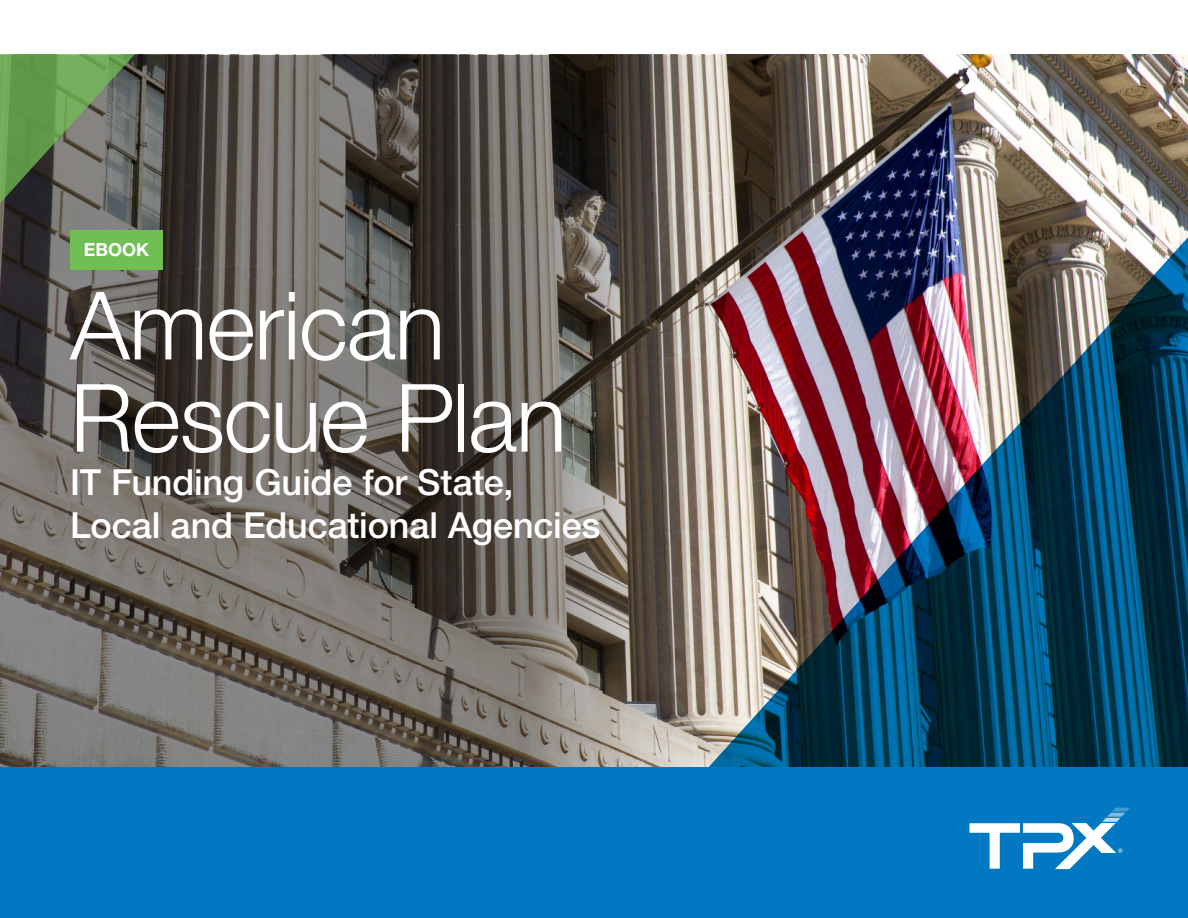
<style>
.page{position:relative;width:1188px;height:918px;background:#fff}
.page>*{position:absolute;margin:0;border:0;box-sizing:border-box;transform-origin:0 0}
.t1{font:300 94.35px/92.2px "Helvetica Neue LT Std";letter-spacing:-.015em;color:#fff}
.t2{font:500 36px/43.2px "Helvetica Neue LT Std";letter-spacing:-.005em;color:#fff}
.t3{font:700 18px "Helvetica Neue LT Std";color:#fff}
</style>
<div class="page">
<svg style="left:0;top:55px;width:706px;height:713px;background:#67625c"></svg>
<img style="left:706px;top:54px;width:482px;height:714px">
<div style="left:0;top:768px;width:1188px;height:150px;background:#0079c2"></div>
<svg style="left:969px;top:808px;width:161px;height:62px"></svg>
<svg style="left:0;top:54px;width:135px;height:236px;background:#617458"></svg>
<div style="left:70px;top:230px;width:93px;height:40px;background:#70bf54"></div>
<p class="t3" style="left:84px;top:239px;width:67px">EBOOK</p>
<h1 class="t1" style="left:70px;top:278px;width:498px">American<br>Rescue Plan</h1>
<p class="t2" style="left:70px;top:460px;width:532px">IT Funding Guide for State,<br>Local and Educational Agencies</p>
</div>
